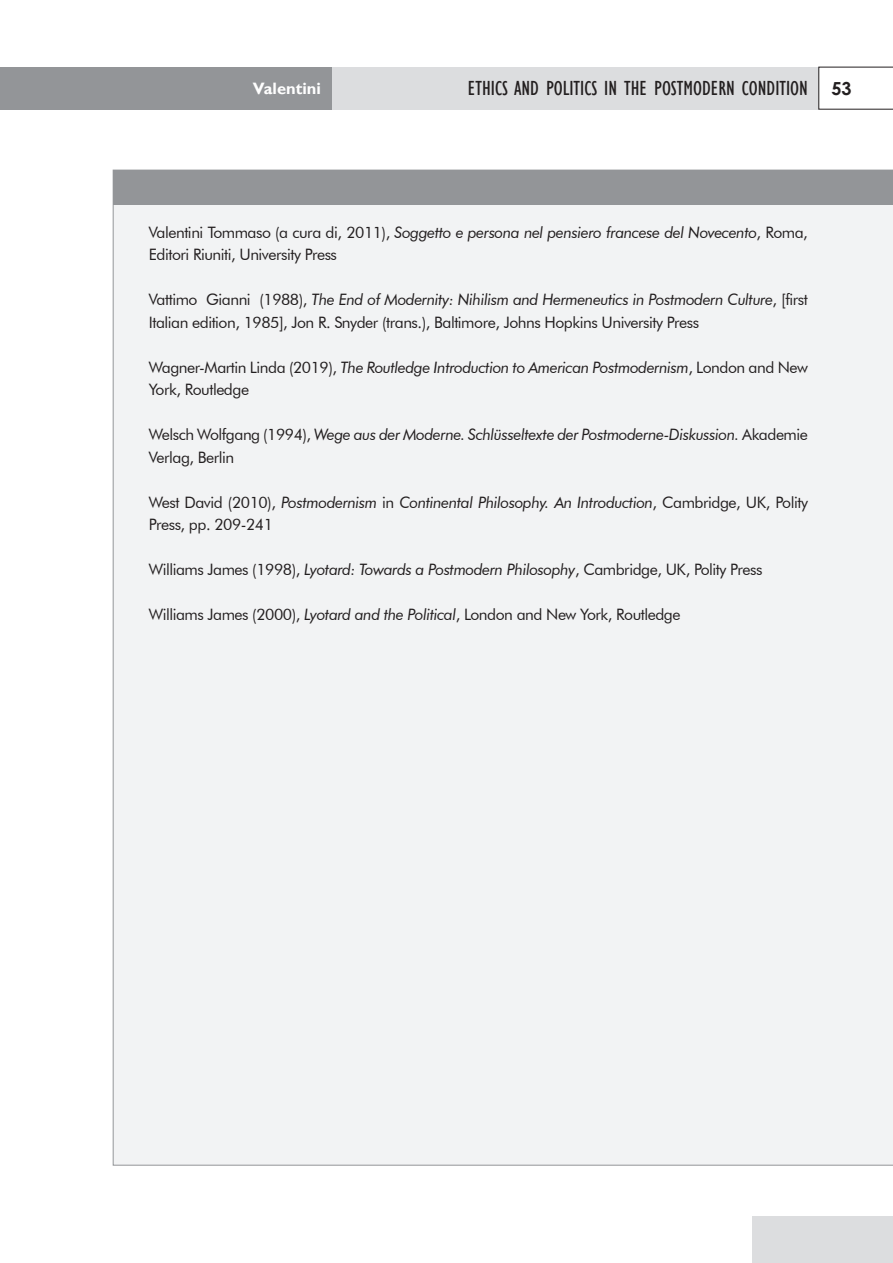
<style>
.page{position:relative;width:893px;height:1263px;background:#fff}
.page>*{position:absolute;margin:0;border:0;box-sizing:border-box;transform-origin:0 0}
.t1{font:condensed 21px "forma";color:#231f20}
.t2{font:700 16.5px "forma";color:#fff}
.References{font:15.75px/22.5px "Futura BT";letter-spacing:-.03em;color:#231f20}
.References-2{font:italic 15.75px/22.5px "Futura BT";letter-spacing:-.03em;color:#231f20}
.s1{font-family:"Century Gothic";font-weight:700;font-stretch:normal;font-size:18px}
.s2{font-style:italic}
.s3{font-style:normal}
</style>
<div class="page">
<div style="left:332px;top:67px;width:487px;height:42px;background:#dcdddf"></div>
<svg style="left:819px;top:67px;width:74px;height:42px"></svg>
<div style="left:0;top:67px;width:332px;height:42px;background:#939598"></div>
<div style="left:753px;top:1217px;width:140px;height:46px;background:#dcdddf"></div>
<div style="left:113px;top:204px;width:780px;height:961px;background:#f2f3f4"></div>
<div style="left:113px;top:170px;width:780px;height:34px;background:#939598"></div>
<p class="t2" style="left:253px;top:78px;width:70px">Valentini</p>
<h1 class="t1" style="left:468px;top:76px;width:385px">ETHICS AND POLITICS IN THE POSTMODERN CONDITION <span class="s1">53</span></h1>
<p class="References" style="left:149px;top:221px;width:661px">Valentini Tommaso (a cura di, 2011), <span class="s2">Soggetto e persona nel pensiero francese del Novecento</span>, Roma,<br>Editori Riuniti, University Press</p>
<p class="References" style="left:149px;top:288px;width:661px">Vattimo Gianni (1988), <span class="s2">The End of Modernity: Nihilism and Hermeneutics in Postmodern Culture</span>, [first<br>Italian edition, 1985], Jon R. Snyder (trans.), Baltimore, Johns Hopkins University Press</p>
<p class="References" style="left:149px;top:356px;width:661px">Wagner-Martin Linda (2019), <span class="s2">The Routledge Introduction to American Postmodernism</span>, London and New<br>York, Routledge</p>
<p class="References-2" style="left:149px;top:423px;width:661px"><span class="s3">Welsch Wolfgang (1994),</span> Wege aus der Moderne. Schlüsseltexte der Postmoderne-Diskussion. <span class="s3">Akademie<br>Verlag, Berlin</span></p>
<p class="References" style="left:149px;top:491px;width:661px">West David (2010), <span class="s2">Postmodernism</span> in <span class="s2">Continental Philosophy. An Introduction</span>, Cambridge, UK, Polity<br>Press, pp. 209-241</p>
<p class="References" style="left:149px;top:558px;width:615px">Williams James (1998), <span class="s2">Lyotard: Towards a Postmodern Philosophy</span>, Cambridge, UK, Polity Press</p>
<p class="References" style="left:149px;top:603px;width:533px">Williams James (2000), <span class="s2">Lyotard and the Political</span>, London and New York, Routledge</p>
</div>
